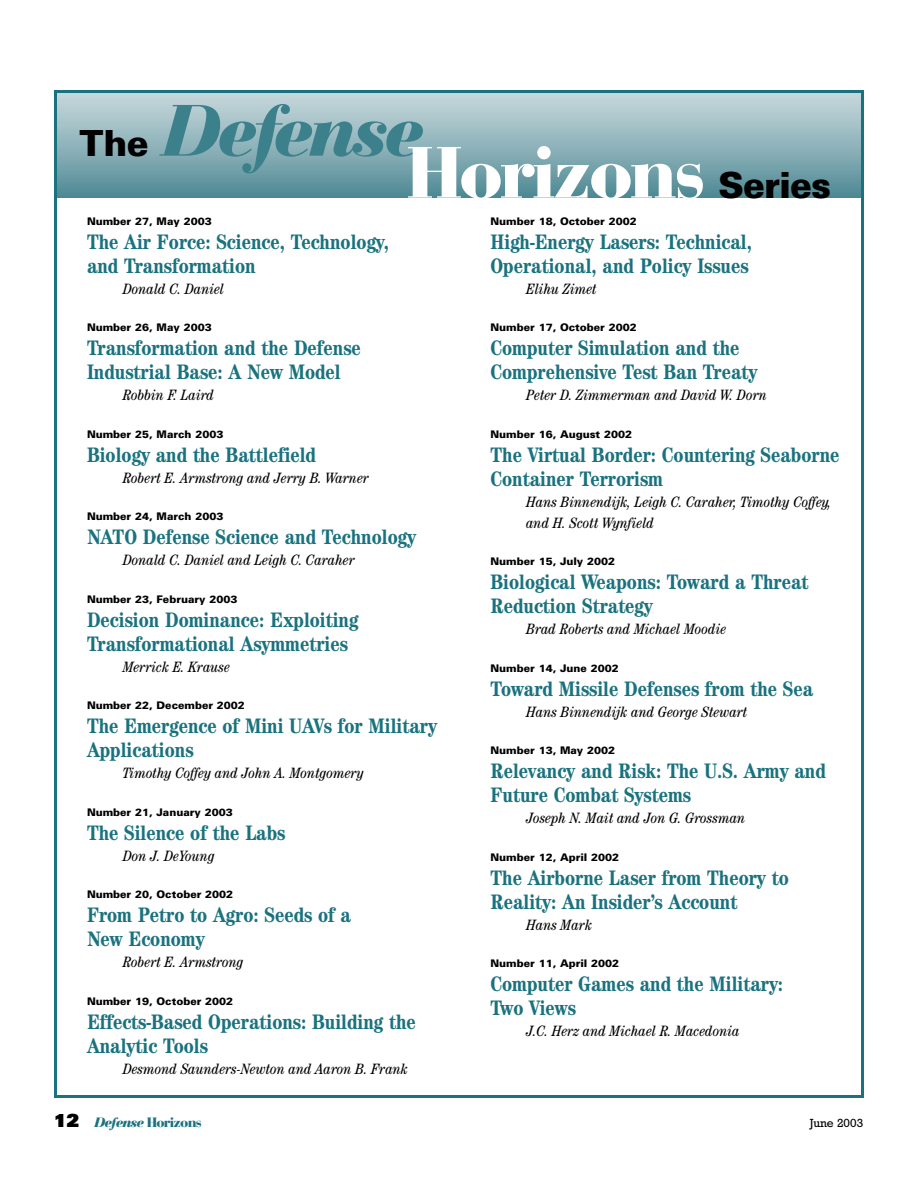
<style>
.page{position:relative;width:918px;height:1188px;background:#fff}
.page>*{position:absolute;margin:0;border:0;box-sizing:border-box;transform-origin:0 0}
.t1{font:900 72px "Bauer Bodoni";letter-spacing:-.05em;color:#fff}
.t2{font:italic 900 72px "Bauer Bodoni";letter-spacing:-.06em;color:#3c808b}
.t3{font:700 condensed 21px/24px "Century";color:#1a727f}
.t4{font:italic condensed 15px/21px "Century";color:#000}
.t5{font:900 13.5px "Bauer Bodoni";letter-spacing:-.06em;color:#1a727f}
.t6{font:12px "Rockwell";color:#000}
.t7{font:900 10.5px "Univers";color:#000}
.s1{font-family:"Univers";font-style:normal;font-size:36px;color:#000}
.s2{font-family:"Univers";font-size:36px;color:#000}
.s3{font-family:"Univers";font-size:18px;color:#000}
.s4{font-style:italic}
</style>
<div class="page">
<img style="left:58px;top:94px;width:802px;height:104px">
<h1 class="t2" style="left:80px;top:103px;width:345px"><span class="s1">The</span> Defense</h1>
<h1 class="t1" style="left:406px;top:145px;width:426px">Horizons <span class="s2">Series</span></h1>
<p class="t7" style="left:490px;top:217px;width:148px">Number 18, October 2002</p>
<p class="t3" style="left:490px;top:232px;width:263px">High-Energy Lasers: Technical,<br>Operational, and Policy Issues</p>
<p class="t4" style="left:526px;top:280px;width:72px">Elihu Zimet</p>
<p class="t7" style="left:490px;top:324px;width:148px">Number 17, October 2002</p>
<p class="t3" style="left:490px;top:338px;width:268px">Computer Simulation and the<br>Comprehensive Test Ban Treaty</p>
<p class="t4" style="left:526px;top:386px;width:242px">Peter D. Zimmerman and David W. Dorn</p>
<p class="t7" style="left:490px;top:430px;width:143px">Number 16, August 2002</p>
<p class="t3" style="left:490px;top:445px;width:351px">The Virtual Border: Countering Seaborne<br>Container Terrorism</p>
<p class="t4" style="left:526px;top:493px;width:306px">Hans Binnendijk, Leigh C. Caraher, Timothy Coffey, and H. Scott Wynfield</p>
<p class="t7" style="left:490px;top:558px;width:126px">Number 15, July 2002</p>
<p class="t3" style="left:490px;top:572px;width:320px">Biological Weapons: Toward a Threat<br>Reduction Strategy</p>
<p class="t4" style="left:526px;top:620px;width:202px">Brad Roberts and Michael Moodie</p>
<p class="t7" style="left:490px;top:664px;width:130px">Number 14, June 2002</p>
<p class="t3" style="left:490px;top:679px;width:324px">Toward Missile Defenses from the Sea</p>
<p class="t4" style="left:526px;top:703px;width:223px">Hans Binnendijk and George Stewart</p>
<p class="t7" style="left:490px;top:747px;width:126px">Number 13, May 2002</p>
<p class="t3" style="left:490px;top:761px;width:337px">Relevancy and Risk: The U.S. Army and<br>Future Combat Systems</p>
<p class="t4" style="left:526px;top:809px;width:221px">Joseph N. Mait and Jon G. Grossman</p>
<p class="t7" style="left:490px;top:853px;width:130px">Number 12, April 2002</p>
<p class="t3" style="left:490px;top:868px;width:300px">The Airborne Laser from Theory to<br>Reality: An Insider’s Account</p>
<p class="t4" style="left:526px;top:916px;width:67px">Hans Mark</p>
<p class="t7" style="left:490px;top:960px;width:130px">Number 11, April 2002</p>
<p class="t3" style="left:490px;top:974px;width:294px">Computer Games and the Military:<br>Two Views</p>
<p class="t4" style="left:526px;top:1022px;width:215px">J.C. Herz and Michael R. Macedonia</p>
<p class="t7" style="left:87px;top:217px;width:126px">Number 27, May 2003</p>
<p class="t3" style="left:87px;top:232px;width:304px">The Air Force: Science, Technology, and Transformation</p>
<p class="t4" style="left:123px;top:280px;width:103px">Donald C. Daniel</p>
<p class="t7" style="left:87px;top:324px;width:126px">Number 26, May 2003</p>
<p class="t3" style="left:87px;top:338px;width:275px">Transformation and the Defense<br>Industrial Base: A New Model</p>
<p class="t4" style="left:123px;top:386px;width:93px">Robbin F. Laird</p>
<p class="t7" style="left:87px;top:430px;width:138px">Number 25, March 2003</p>
<p class="t3" style="left:87px;top:445px;width:231px">Biology and the Battlefield</p>
<p class="t4" style="left:123px;top:469px;width:248px">Robert E. Armstrong and Jerry B. Warner</p>
<p class="t7" style="left:87px;top:513px;width:138px">Number 24, March 2003</p>
<p class="t3" style="left:87px;top:527px;width:331px">NATO Defense Science and Technology</p>
<p class="t4" style="left:123px;top:551px;width:234px">Donald C. Daniel and Leigh C. Caraher</p>
<p class="t7" style="left:87px;top:595px;width:152px">Number 23, February 2003</p>
<p class="t3" style="left:87px;top:610px;width:273px">Decision Dominance: Exploiting<br>Transformational Asymmetries</p>
<p class="t4" style="left:123px;top:658px;width:109px">Merrick E. Krause</p>
<p class="t7" style="left:87px;top:702px;width:159px">Number 22, December 2002</p>
<p class="t3" style="left:87px;top:716px;width:351px">The Emergence of Mini UAVs for Military<br>Applications</p>
<p class="t4" style="left:123px;top:764px;width:243px">Timothy Coffey and John A. Montgomery</p>
<p class="t7" style="left:87px;top:808px;width:147px">Number 21, January 2003</p>
<p class="t3" style="left:87px;top:823px;width:200px">The Silence of the Labs</p>
<p class="t4" style="left:123px;top:847px;width:94px">Don J. DeYoung</p>
<p class="t7" style="left:87px;top:891px;width:148px">Number 20, October 2002</p>
<p class="t3" style="left:87px;top:905px;width:266px">From Petro to Agro: Seeds of a<br>New Economy</p>
<p class="t4" style="left:123px;top:953px;width:122px">Robert E. Armstrong</p>
<p class="t7" style="left:87px;top:997px;width:148px">Number 19, October 2002</p>
<p class="t3" style="left:87px;top:1012px;width:330px">Effects-Based Operations: Building the<br>Analytic Tools</p>
<p class="t4" style="left:123px;top:1060px;width:287px">Desmond Saunders-Newton and Aaron B. Frank</p>
<p class="t5" style="left:54px;top:1118px;width:149px"><span class="s3">12</span> <span class="s4">Defense</span> Horizons</p>
<p class="t6" style="left:810px;top:1119px;width:55px">June 2003</p>
</div>
